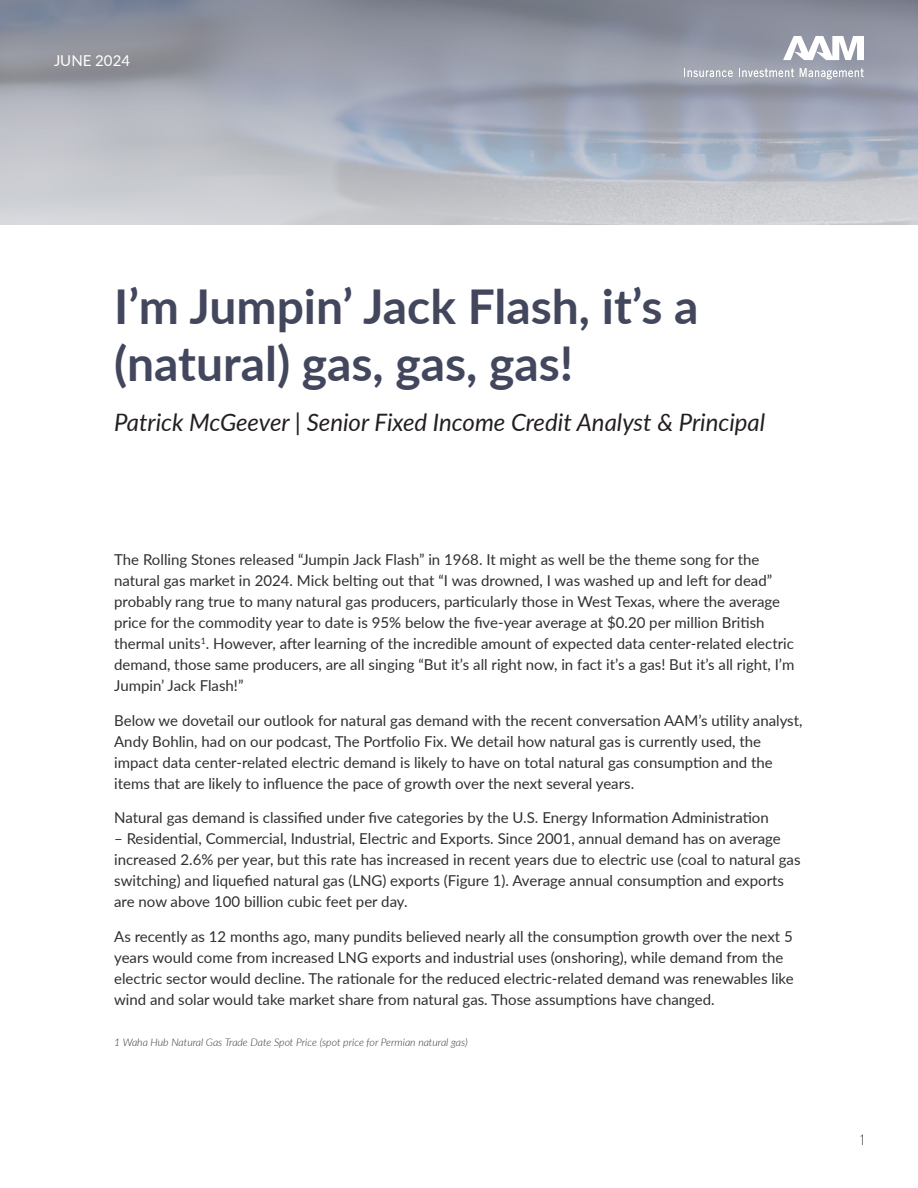
<style>
.page{position:relative;width:918px;height:1188px;background:#fff}
.page>*{position:absolute;margin:0;border:0;box-sizing:border-box;transform-origin:0 0}
.Body{font:700 48px/57.6px "Lato";color:#43475e}
.t1{font:italic 24px "Lato";color:#231f20}
.Body-2{font:15px/21px "Lato";color:#312f30}
.t2{font:15px "Lato";color:#fff}
.t3{font:15px "Bebas Neue";color:#312f30}
.Body-3{font:italic 300 10.5px "Lato";color:#312f30}
</style>
<div class="page">
<svg style="left:685px;top:68px;width:48px;height:9px"></svg>
<svg style="left:740px;top:68px;width:54px;height:9px"></svg>
<svg style="left:800px;top:68px;width:64px;height:11px"></svg>
<svg style="left:783px;top:36px;width:75px;height:24px"></svg>
<p class="t2" style="left:54px;top:50px;width:78px">JUNE 2024</p>
<p class="Body" style="left:114px;top:275px;width:586px">I’m Jumpin’ Jack Flash, it’s a (natural) gas, gas, gas!</p>
<p class="t1" style="left:114px;top:405px;width:653px">Patrick McGeever | Senior Fixed Income Credit Analyst &amp; Principal</p>
<p class="Body-2" style="left:114px;top:549px;width:682px">The Rolling Stones released “Jumpin Jack Flash” in 1968. It might as well be the theme song for the natural gas market in 2024. Mick belting out that “I was drowned, I was washed up and left for dead” probably rang true to many natural gas producers, particularly those in West Texas, where the average price for the commodity year to date is 95% below the five-year average at $0.20 per million British thermal units<sup>1</sup>. However, after learning of the incredible amount of expected data center-related electric demand, those same producers, are all singing “But it’s all right now, in fact it’s a gas! But it’s all right, I’m Jumpin’ Jack Flash!”</p>
<p class="Body-2" style="left:114px;top:709px;width:690px">Below we dovetail our outlook for natural gas demand with the recent conversation AAM’s utility analyst, Andy Bohlin, had on our podcast, The Portfolio Fix. We detail how natural gas is currently used, the impact data center-related electric demand is likely to have on total natural gas consumption and the items that are likely to influence the pace of growth over the next several years.</p>
<p class="Body-2" style="left:114px;top:807px;width:656px">Natural gas demand is classified under five categories by the U.S. Energy Information Administration</p>
<p class="Body-2" style="left:114px;top:828px;width:688px">– Residential, Commercial, Industrial, Electric and Exports. Since 2001, annual demand has on average increased 2.6% per year, but this rate has increased in recent years due to electric use (coal to natural gas switching) and liquefied natural gas (LNG) exports (Figure 1). Average annual consumption and exports are now above 100 billion cubic feet per day.</p>
<p class="Body-2" style="left:114px;top:925px;width:681px">As recently as 12 months ago, many pundits believed nearly all the consumption growth over the next 5 years would come from increased LNG exports and industrial uses (onshoring), while demand from the electric sector would decline. The rationale for the reduced electric-related demand was renewables like wind and solar would take market share from natural gas. Those assumptions have changed.</p>
<p class="Body-3" style="left:114px;top:1034px;width:355px">1 Waha Hub Natural Gas Trade Date Spot Price (spot price for Permian natural gas)</p>
<p class="t3" style="left:860px;top:1132px;width:6px">1</p>
</div>
